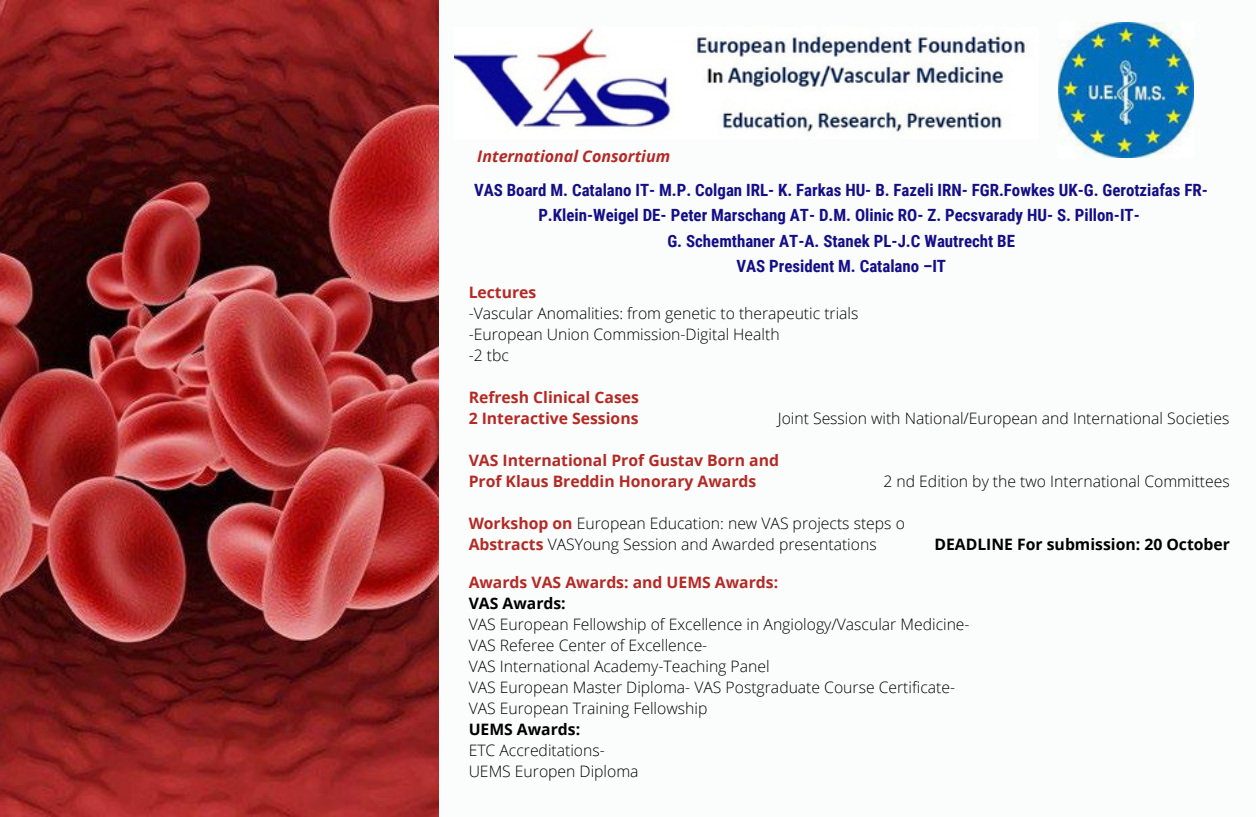
<style>
.page{position:relative;width:1256px;height:817px;background:#fbfcfc}
.page>*{position:absolute;margin:0;border:0;box-sizing:border-box;transform-origin:0 0}
.t1{font:700 16.88px/25.2px "Roboto Condensed";color:#130e88;text-align:center}
.t2{font:italic 700 15.97px "Open Sans";color:#b52924}
.t3{font:300 15.75px/20.9px "Open Sans";color:#000}
.t4{font:700 15.75px/20.9px "Open Sans";color:#b52924}
.t5{font:700 15.75px "Open Sans";color:#000}
.s1{font-weight:700;color:#b52924}
</style>
<div class="page">
<img style="left:0;top:0;width:439px;height:817px">
<img style="left:454px;top:28px;width:571px;height:104px">
<img style="left:1058px;top:23px;width:135px;height:135px">
<p class="t2" style="left:477px;top:145px;width:194px">International Consortium</p>
<p class="t1" style="left:474px;top:177px;width:735px">VAS Board M. Catalano IT- M.P. Colgan IRL- K. Farkas HU- B. Fazeli IRN- FGR.Fowkes UK-G. Gerotziafas FR-P.Klein-Weigel DE- Peter Marschang AT- D.M. Olinic RO- Z. Pecsvarady HU- S. Pillon-IT-<br>G. Schemthaner AT-A. Stanek PL-J.C Wautrecht BE<br>VAS President M. Catalano –IT</p>
<p class="t4" style="left:468px;top:282px;width:69px">Lectures</p>
<p class="t3" style="left:468px;top:303px;width:391px">-Vascular Anomalities: from genetic to therapeutic trials -European Union Commission-Digital Health<br>-2 tbc</p>
<p class="t4" style="left:468px;top:387px;width:172px">Refresh Clinical Cases<br>2 Interactive Sessions</p>
<p class="t3" style="left:778px;top:408px;width:453px">Joint Session with National/European and International Societies</p>
<p class="t4" style="left:468px;top:450px;width:312px">VAS International Prof Gustav Born and<br>Prof Klaus Breddin Honorary Awards</p>
<p class="t3" style="left:883px;top:471px;width:348px">2 nd Edition by the two International Committees</p>
<p class="t3" style="left:468px;top:513px;width:438px"><span class="s1">Workshop on</span> European Education: new VAS projects steps o<br><span class="s1">Abstracts</span> VASYoung Session and Awarded presentations</p>
<p class="t5" style="left:934px;top:533px;width:297px">DEADLINE For submission: 20 October</p>
<p class="t4" style="left:468px;top:571px;width:311px">Awards VAS Awards: and UEMS Awards:</p>
<p class="t5" style="left:468px;top:592px;width:99px">VAS Awards:</p>
<p class="t3" style="left:468px;top:613px;width:502px">VAS European Fellowship of Excellence in Angiology/Vascular Medicine-VAS Referee Center of Excellence-<br>VAS International Academy-Teaching Panel<br>VAS European Master Diploma- VAS Postgraduate Course Certificate-VAS European Training Fellowship</p>
<p class="t5" style="left:468px;top:718px;width:113px">UEMS Awards:</p>
<p class="t3" style="left:468px;top:739px;width:171px">ETC Accreditations-<br>UEMS Europen Diploma</p>
</div>
